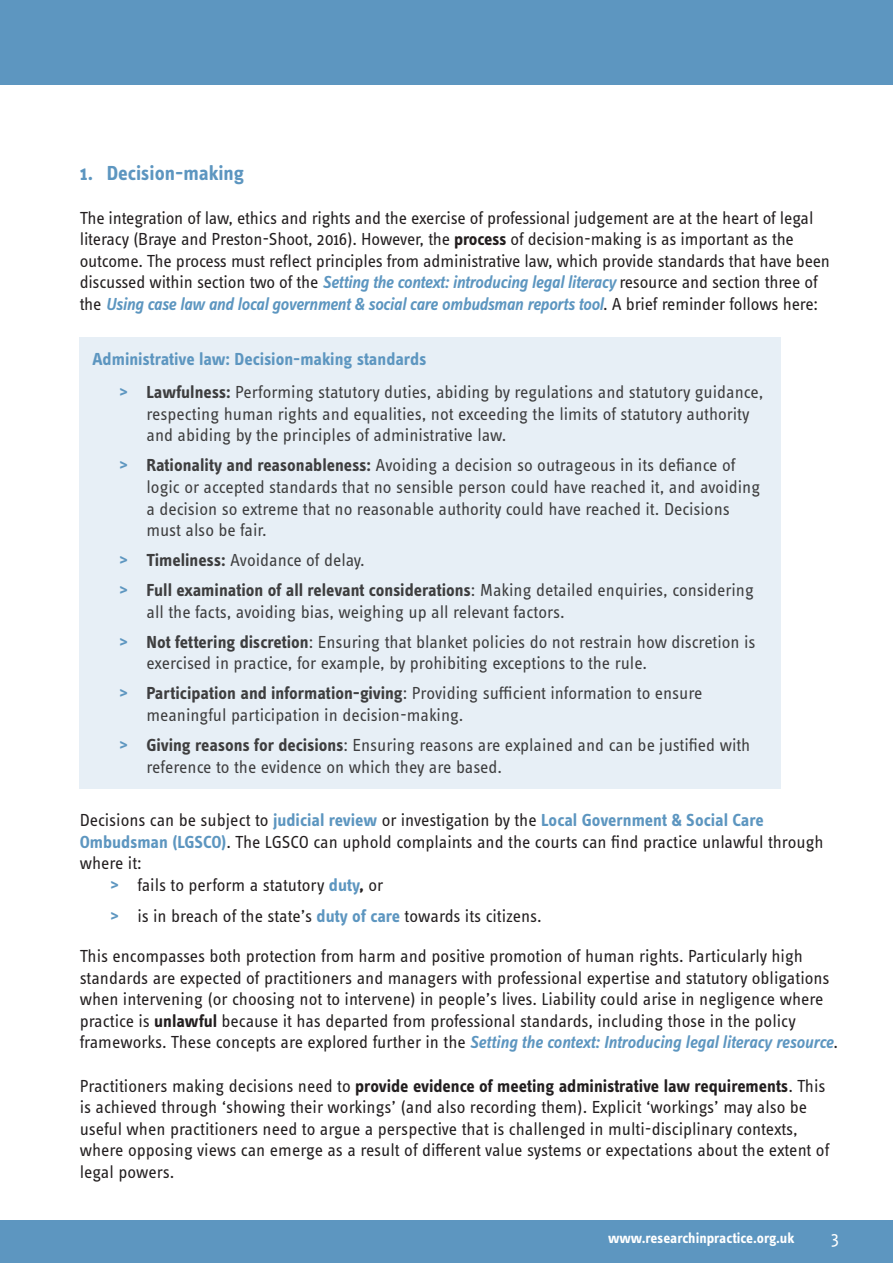
<style>
.page{position:relative;width:893px;height:1263px;background:#fff}
.page>*{position:absolute;margin:0;border:0;box-sizing:border-box;transform-origin:0 0}
.List_Paragraph{font:700 21px "Info Text Pro";color:#5d96c0}
.List_Paragraph-2{font:18px/21.6px "Info Text Pro";letter-spacing:-.005em;color:#231f20}
.t1{font:18px/21.6px "Info Text Pro";color:#3e3e3f}
.t2{font:700 18px "Info Text Pro";letter-spacing:-.005em;color:#5d96c0}
.t3{font:18px "Info Text Pro";color:#fff}
.t4{font:700 15px "Info Text Pro";color:#fff}
.s1{font-weight:700}
.s2{font-weight:600;font-style:italic;color:#5d96c0}
.s3{font-weight:700;color:#5d96c0}
</style>
<div class="page">
<div style="left:0;top:1220px;width:893px;height:43px;background:#5d96c0"></div>
<div style="left:0;top:0;width:893px;height:85px;background:#5d96c0"></div>
<div style="left:80px;top:338px;width:701px;height:451px;background:#e7eff6"></div>
<p class="List_Paragraph" style="left:80px;top:161px;width:166px">1. Decision-making</p>
<p class="List_Paragraph-2" style="left:80px;top:206px;width:752px">The integration of law, ethics and rights and the exercise of professional judgement are at the heart of legal literacy (Braye and Preston-Shoot, 2016). However, the <span class="s1">process</span> of decision-making is as important as the outcome. The process must reflect principles from administrative law, which provide standards that have been discussed within section two of the <span class="s2">Setting the context: introducing legal literacy</span> resource and section three of the <span class="s2">Using case law and local government &amp; social care ombudsman reports tool</span>. A brief reminder follows here:</p>
<p class="t2" style="left:92px;top:348px;width:335px">Administrative law: Decision-making standards</p>
<p class="t1" style="left:146px;top:381px;width:618px;text-indent:-27px"><span class="s3">&gt;</span> <span class="s1">Lawfulness:</span> Performing statutory duties, abiding by regulations and statutory guidance, respecting human rights and equalities, not exceeding the limits of statutory authority and abiding by the principles of administrative law.</p>
<p class="t1" style="left:146px;top:454px;width:615px;text-indent:-27px"><span class="s3">&gt;</span> <span class="s1">Rationality and reasonableness:</span> Avoiding a decision so outrageous in its defiance of logic or accepted standards that no sensible person could have reached it, and avoiding a decision so extreme that no reasonable authority could have reached it. Decisions must also be fair.</p>
<p class="t1" style="left:119px;top:549px;width:247px"><span class="s3">&gt;</span> <span class="s1">Timeliness:</span> Avoidance of delay.</p>
<p class="t1" style="left:146px;top:579px;width:609px;text-indent:-27px"><span class="s3">&gt;</span> <span class="s1">Full examination of all relevant considerations</span>: Making detailed enquiries, considering all the facts, avoiding bias, weighing up all relevant factors.</p>
<p class="t1" style="left:146px;top:630px;width:610px;text-indent:-27px"><span class="s3">&gt;</span> <span class="s1">Not fettering discretion</span>: Ensuring that blanket policies do not restrain how discretion is exercised in practice, for example, by prohibiting exceptions to the rule.</p>
<p class="t1" style="left:146px;top:682px;width:557px;text-indent:-27px"><span class="s3">&gt;</span> <span class="s1">Participation and information-giving</span>: Providing sufficient information to ensure meaningful participation in decision-making.</p>
<p class="t1" style="left:146px;top:734px;width:605px;text-indent:-27px"><span class="s3">&gt;</span> <span class="s1">Giving reasons for decisions</span>: Ensuring reasons are explained and can be justified with reference to the evidence on which they are based.</p>
<p class="List_Paragraph-2" style="left:80px;top:809px;width:745px">Decisions can be subject to <span class="s3">judicial review</span> or investigation by the <span class="s3">Local Government &amp; Social Care<br>Ombudsman (LGSCO)</span>. The LGSCO can uphold complaints and the courts can find practice unlawful through where it:</p>
<p class="List_Paragraph-2" style="left:110px;top:873px;width:274px"><span class="s3">&gt;</span> fails to perform a statutory <span class="s3">duty</span><span class="s1">,</span> or</p>
<p class="List_Paragraph-2" style="left:110px;top:905px;width:433px"><span class="s3">&gt;</span> is in breach of the state’s <span class="s3">duty of care</span> towards its citizens.</p>
<p class="List_Paragraph-2" style="left:80px;top:945px;width:760px">This encompasses both protection from harm and positive promotion of human rights. Particularly high standards are expected of practitioners and managers with professional expertise and statutory obligations when intervening (or choosing not to intervene) in people’s lives. Liability could arise in negligence where practice is <span class="s1">unlawful</span> because it has departed from professional standards, including those in the policy frameworks. These concepts are explored further in the <span class="s2">Setting the context: Introducing legal literacy resource</span>.</p>
<p class="List_Paragraph-2" style="left:80px;top:1074px;width:751px">Practitioners making decisions need to <span class="s1">provide evidence of meeting administrative law requirements</span>. This is achieved through ‘showing their workings’ (and also recording them). Explicit ‘workings’ may also be useful when practitioners need to argue a perspective that is challenged in multi-disciplinary contexts, where opposing views can emerge as a result of different value systems or expectations about the extent of legal powers.</p>
<p class="t4" style="left:608px;top:1229px;width:188px">www.researchinpractice.org.uk</p>
<p class="t3" style="left:831px;top:1228px;width:9px">3</p>
</div>
